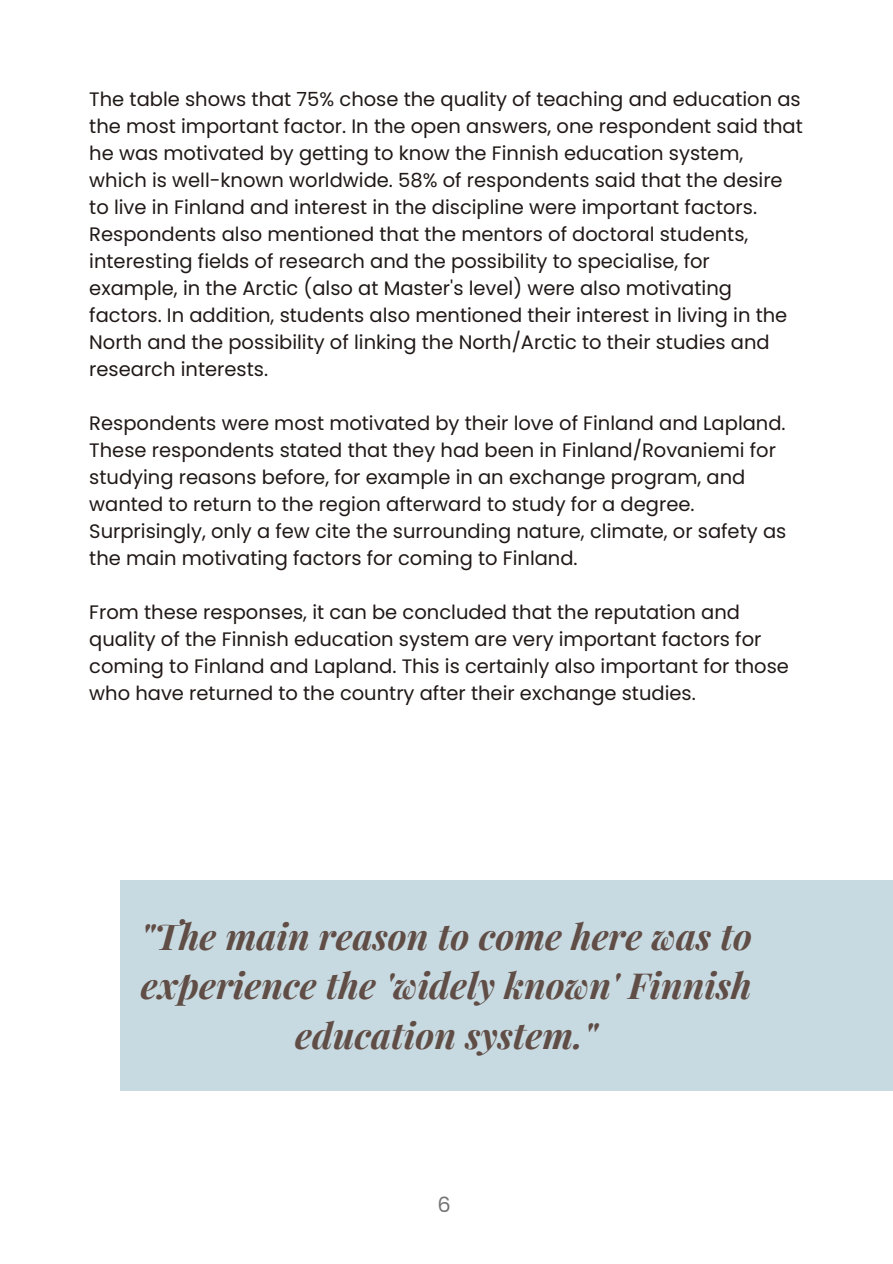
<style>
.page{position:relative;width:893px;height:1264px;background:#fff}
.page>*{position:absolute;margin:0;border:0;box-sizing:border-box;transform-origin:0 0}
.t1{font:italic 700 36px/49.5px "Playfair Display";color:#604d46;text-align:center}
.t2{font:21px "Poppins";color:#737373}
.t3{font:19.5px/27px "Poppins";color:#201917}
</style>
<div class="page">
<div style="left:120px;top:880px;width:772px;height:210px;background:#c8dae1"></div>
<p class="t3" style="left:89px;top:86px;width:715px">The table shows that 75% chose the quality of teaching and education as the most important factor. In the open answers, one respondent said that he was motivated by getting to know the Finnish education system, which is well-known worldwide. 58% of respondents said that the desire to live in Finland and interest in the discipline were important factors.<br>Respondents also mentioned that the mentors of doctoral students, interesting fields of research and the possibility to specialise, for example, in the Arctic (also at Master's level) were also motivating factors. In addition, students also mentioned their interest in living in the North and the possibility of linking the North/Arctic to their studies and research interests.</p>
<p class="t3" style="left:89px;top:410px;width:698px">Respondents were most motivated by their love of Finland and Lapland.<br>These respondents stated that they had been in Finland/Rovaniemi for studying reasons before, for example in an exchange program, and wanted to return to the region afterward to study for a degree.<br>Surprisingly, only a few cite the surrounding nature, climate, or safety as the main motivating factors for coming to Finland.</p>
<p class="t3" style="left:89px;top:599px;width:701px">From these responses, it can be concluded that the reputation and quality of the Finnish education system are very important factors for coming to Finland and Lapland. This is certainly also important for those who have returned to the country after their exchange studies.</p>
<h1 class="t1" style="left:140px;top:910px;width:613px">"The main reason to come here was to experience the 'widely known' Finnish education system."</h1>
<p class="t2" style="left:437px;top:1189px;width:15px">6</p>
</div>
